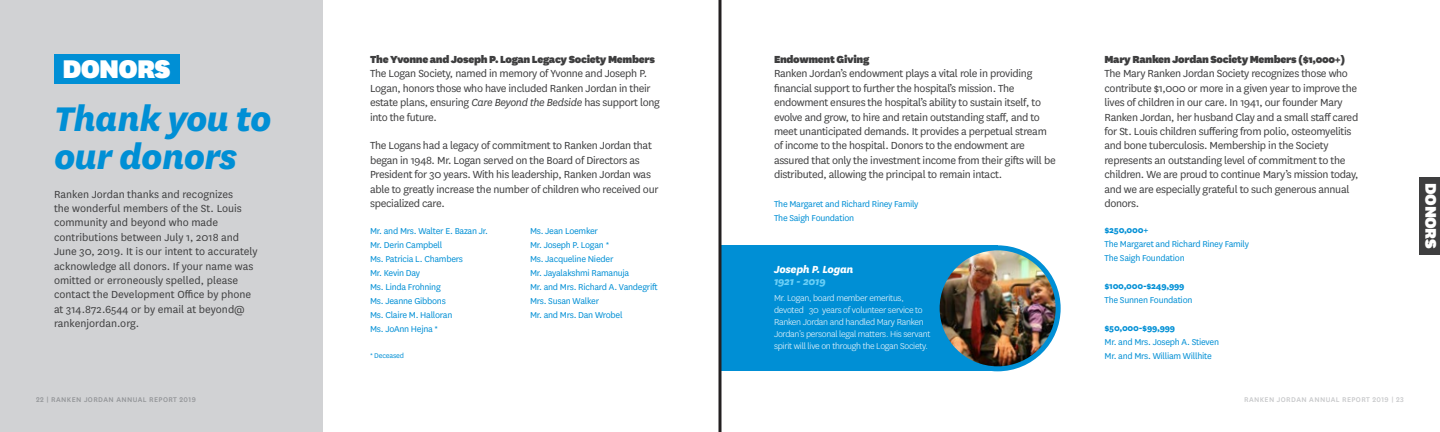
<style>
.page{position:relative;width:1440px;height:432px;background:#fff}
.page>*{position:absolute;margin:0;border:0;box-sizing:border-box;transform-origin:0 0}
.t1{font:italic 800 40px/38px "National";letter-spacing:-.025em;color:#008fd5}
.t2{font:900 30px "National";letter-spacing:-.025em;color:#fff}
.t3{font:900 18px "National";letter-spacing:-.025em;color:#fff}
.t4{font:12px/14.4px "National";letter-spacing:-.025em;color:#3e3e3f}
.t5{font:12px/14.4px "National";color:#3e3e3f}
.t6{font:900 12px "National";letter-spacing:-.025em;color:#3e3e3f}
.t7{font:italic 800 12px "National";letter-spacing:-.025em;color:#fff}
.t8{font:italic 800 12px "National";letter-spacing:-.025em;color:#6bcff6}
.t9{font:10px "National";letter-spacing:-.025em;color:#008fd5}
.t10{font:300 10px/12px "National";letter-spacing:-.025em;color:#fff}
.t11{font:800 10px "National";letter-spacing:-.025em;color:#008fd5}
.t12{font:500 8px "National";letter-spacing:.05em;color:#939598}
.t13{font:500 8px "National";letter-spacing:.05em;color:#c7c8ca}
.t14{font:8px "National";letter-spacing:-.025em;color:#008fd5}
.s1{font-style:italic}
</style>
<div class="page">
<div style="left:0;top:0;width:323px;height:432px;background:#d1d2d4"></div>
<div style="left:54px;top:54px;width:125px;height:29px;background:#008fd5"></div>
<div style="left:1420px;top:177px;width:20px;height:78px;background:#3e3e3f"></div>
<div style="left:720px;top:245px;width:278px;height:126px;background:#008fd5"></div>
<svg style="left:718px;top:0;width:4px;height:432px;background:#505255"></svg>
<img style="left:941px;top:251px;width:116px;height:117px">
<div style="left:935px;top:245px;width:126px;height:126px;border:5px solid #008fd5;border-radius:50%"></div>
<p class="t2" style="left:62px;top:47px;width:110px">DONORS</p>
<p class="t1" style="left:54px;top:97px;width:219px">Thank you to our donors</p>
<p class="t5" style="left:54px;top:186px;width:205px">Ranken Jordan thanks and recognizes<br>the wonderful members of the St. Louis community and beyond who made contributions between July 1, 2018 and June 30, 2019. It is our intent to accurately acknowledge all donors. If your name was omitted or erroneously spelled, please contact the Development Office by phone at 314.872.6544 or by email at beyond@ rankenjordan.org.</p>
<p class="t12" style="left:36px;top:394px;width:161px">22 | RANKEN JORDAN ANNUAL REPORT 2019</p>
<p class="t6" style="left:370px;top:51px;width:286px">The Yvonne and Joseph P. Logan Legacy Society Members</p>
<p class="t4" style="left:370px;top:66px;width:291px">The Logan Society, named in memory of Yvonne and Joseph P.<br>Logan, honors those who have included Ranken Jordan in their estate plans, ensuring <span class="s1">Care Beyond the Bedside</span> has support long into the future.</p>
<p class="t4" style="left:370px;top:138px;width:290px">The Logans had a legacy of commitment to Ranken Jordan that began in 1948. Mr. Logan served on the Board of Directors as President for 30 years. With his leadership, Ranken Jordan was able to greatly increase the number of children who received our specialized care.</p>
<p class="t9" style="left:370px;top:225px;width:119px">Mr. and Mrs. Walter E. Bazan Jr.</p>
<p class="t9" style="left:370px;top:239px;width:74px">Mr. Derin Campbell</p>
<p class="t9" style="left:370px;top:253px;width:94px">Ms. Patricia L. Chambers</p>
<p class="t9" style="left:370px;top:267px;width:51px">Mr. Kevin Day</p>
<p class="t9" style="left:370px;top:281px;width:72px">Ms. Linda Frohning</p>
<p class="t9" style="left:370px;top:295px;width:77px">Ms. Jeanne Gibbons</p>
<p class="t9" style="left:370px;top:309px;width:84px">Ms. Claire M. Halloran</p>
<p class="t9" style="left:370px;top:323px;width:70px">Ms. JoAnn Hejna *</p>
<p class="t9" style="left:530px;top:225px;width:70px">Ms. Jean Loemker</p>
<p class="t9" style="left:530px;top:239px;width:81px">Mr. Joseph P. Logan *</p>
<p class="t9" style="left:530px;top:253px;width:85px">Ms. Jacqueline Nieder</p>
<p class="t9" style="left:530px;top:267px;width:101px">Mr. Jayalakshmi Ramanuja</p>
<p class="t9" style="left:530px;top:281px;width:129px">Mr. and Mrs. Richard A. Vandegrift</p>
<p class="t9" style="left:530px;top:295px;width:71px">Mrs. Susan Walker</p>
<p class="t9" style="left:530px;top:309px;width:94px">Mr. and Mrs. Dan Wrobel</p>
<p class="t14" style="left:370px;top:350px;width:35px">* Deceased</p>
<p class="t6" style="left:774px;top:51px;width:97px">Endowment Giving</p>
<p class="t4" style="left:774px;top:66px;width:283px">Ranken Jordan’s endowment plays a vital role in providing financial support to further the hospital’s mission. The endowment ensures the hospital’s ability to sustain itself, to evolve and grow, to hire and retain outstanding staff, and to meet unanticipated demands. It provides a perpetual stream of income to the hospital. Donors to the endowment are assured that only the investment income from their gifts will be distributed, allowing the principal to remain intact.</p>
<p class="t9" style="left:774px;top:197px;width:146px">The Margaret and Richard Riney Family</p>
<p class="t9" style="left:774px;top:211px;width:82px">The Saigh Foundation</p>
<p class="t7" style="left:774px;top:261px;width:81px">Joseph P. Logan</p>
<p class="t8" style="left:774px;top:273px;width:53px">1921 - 2019</p>
<p class="t10" style="left:774px;top:292px;width:158px">Mr. Logan, board member emeritus, devoted 30 years of volunteer service to Ranken Jordan and handled Mary Ranken Jordan’s personal legal matters. His servant spirit will live on through the Logan Society.</p>
<p class="t6" style="left:1104px;top:51px;width:242px">Mary Ranken Jordan Society Members ($1,000+)</p>
<p class="t4" style="left:1104px;top:66px;width:256px">The Mary Ranken Jordan Society recognizes those who contribute $1,000 or more in a given year to improve the lives of children in our care. In 1941, our founder Mary Ranken Jordan, her husband Clay and a small staff cared for St. Louis children suffering from polio, osteomyelitis and bone tuberculosis. Membership in the Society represents an outstanding level of commitment to the children. We are proud to continue Mary’s mission today, and we are especially grateful to such generous annual donors.</p>
<p class="t11" style="left:1104px;top:223px;width:45px">$250,000+</p>
<p class="t9" style="left:1104px;top:238px;width:146px">The Margaret and Richard Riney Family</p>
<p class="t9" style="left:1104px;top:252px;width:82px">The Saigh Foundation</p>
<p class="t11" style="left:1104px;top:279px;width:82px">$100,000-$249,999</p>
<p class="t9" style="left:1104px;top:294px;width:89px">The Sunnen Foundation</p>
<p class="t11" style="left:1104px;top:321px;width:72px">$50,000-$99,999</p>
<p class="t9" style="left:1104px;top:336px;width:116px">Mr. and Mrs. Joseph A. Stieven</p>
<p class="t9" style="left:1104px;top:350px;width:109px">Mr. and Mrs. William Willhite</p>
<p class="t13" style="left:1244px;top:394px;width:161px">RANKEN JORDAN ANNUAL REPORT 2019 | 23</p>
<p class="t3" style="left:1443px;top:183px;width:67px;rotate:90deg">DONORS</p>
</div>
